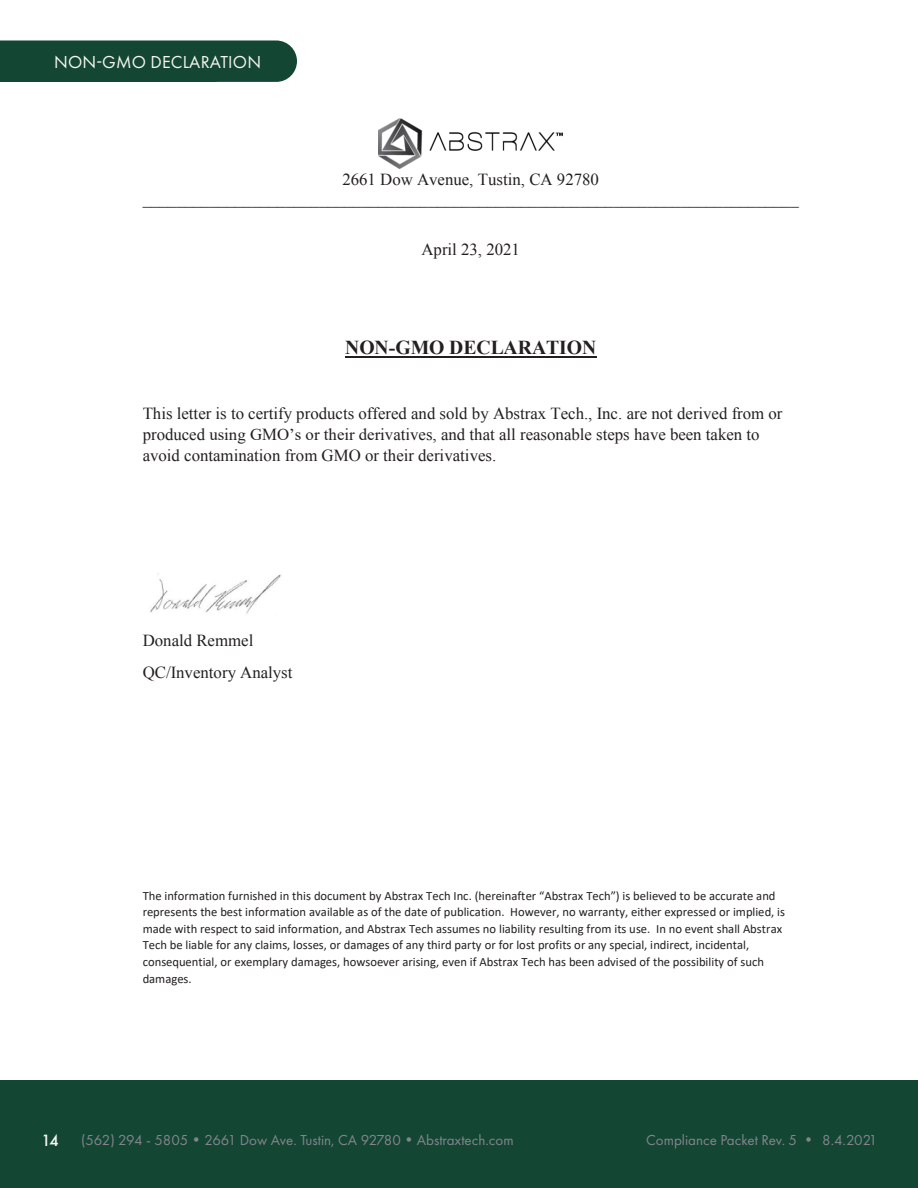
<style>
.page{position:relative;width:918px;height:1188px;background:#fff}
.page>*{position:absolute;margin:0;border:0;box-sizing:border-box;transform-origin:0 0}
.t1{font:700 19.65px "Times New Roman";color:#231f20}
.Paragraph_Style_2{font:18px "Futura PT";letter-spacing:.01em;color:#f7f7f0}
.t2{font:16.8px/20.9px "Times New Roman";color:#231f20}
.t3{font:15px "Futura PT";color:#84858b}
.t4{font:500 15px "Futura";color:#f7f7f0}
.t5{font:12.6px/16.6px "Calibri";color:#231f20}
.s1{font-family:"Menlo"}
</style>
<div class="page">
<div style="left:0;top:1080px;width:918px;height:108px;background:#144634"></div>
<div style="left:0;top:40px;width:297px;height:42px;background:#144634"></div>
<img style="left:378px;top:118px;width:184px;height:51px">
<hr style="left:345px;top:357px;width:251px;height:1px;background:#231f20">
<img style="left:150px;top:574px;width:131px;height:40px">
<p class="Paragraph_Style_2" style="left:54px;top:51px;width:209px">NON-GMO DECLARATION</p>
<p class="t2" style="left:143px;top:169px;width:658px;line-height:19.4px;text-align:center">2661 Dow Avenue, Tustin, CA 92780 ______________________________________________________________________________</p>
<p class="t2" style="left:421px;top:239px;width:100px">April 23, 2021</p>
<p class="t1" style="left:345px;top:334px;width:253px">NON-GMO DECLARATION</p>
<p class="t2" style="left:143px;top:403px;width:641px">This letter is to certify products offered and sold by Abstrax Tech., Inc. are not derived from or produced using GMO’s or their derivatives, and that all reasonable steps have been taken to avoid contamination from GMO or their derivatives.</p>
<p class="t2" style="left:143px;top:625px;width:151px;line-height:32px">Donald Remmel<br>QC/Inventory Analyst</p>
<p class="t5" style="left:143px;top:887px;width:644px">The information furnished in this document by Abstrax Tech Inc. (hereinafter “Abstrax Tech”) is believed to be accurate and represents the best information available as of the date of publication. However, no warranty, either expressed or implied, is made with respect to said information, and Abstrax Tech assumes no liability resulting from its use. In no event shall Abstrax Tech be liable for any claims, losses, or damages of any third party or for lost profits or any special, indirect, incidental, consequential, or exemplary damages, howsoever arising, even if Abstrax Tech has been advised of the possibility of such damages.</p>
<p class="t4" style="left:41px;top:1131px;width:19px">14</p>
<p class="t3" style="left:81px;top:1132px;width:434px">(562) 294 - 5805 <span class="s1">•</span> 2661 Dow Ave. Tustin, CA 92780 <span class="s1">•</span> Abstraxtech.com</p>
<p class="t3" style="left:646px;top:1132px;width:233px">Compliance Packet Rev. 5 <span class="s1">•</span> 8.4.2021</p>
</div>
